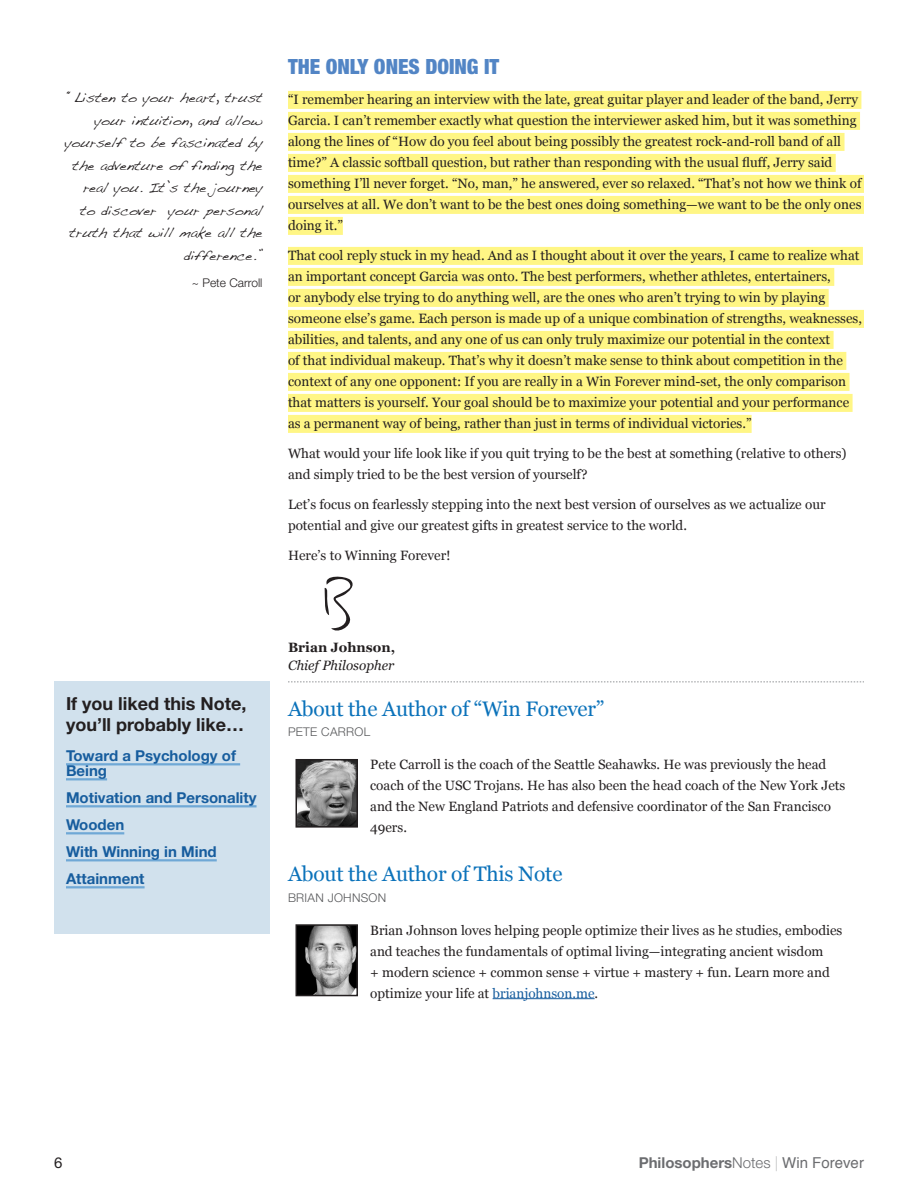
<style>
.page{position:relative;width:918px;height:1188px;background:#fff}
.page>*{position:absolute;margin:0;border:0;box-sizing:border-box;transform-origin:0 0}
.t1{font:21px "Georgia";letter-spacing:-.01em;color:#0b72ba}
.t2{font:900 condensed 21px "Helvetica Neue";color:#5285c5}
.t3{font:700 18px/21.6px "Helvetica Neue";color:#231f20}
.RECOMMENDATION_H2{font:700 15px/15px "Helvetica Neue";color:#175d9e}
.t4{font:700 15px "Helvetica Neue";color:#6c6d70}
.t5{font:15px "Helvetica Neue";color:#231f20}
.t6{font:13.5px/21px "Georgia";color:#231f20}
.P_TITLE{font:italic 13.5px "Georgia";color:#231f20}
.P_BOLD_NAME{font:700 13.5px "Georgia";color:#231f20}
.QUOTES{font:12px/22.5px "Dakota";color:#231f20;text-align:right}
.META{font:300 12px "Helvetica Neue";letter-spacing:.025em;color:#57585a}
.QUOTE_CITE{font:300 12px "Helvetica Neue";color:#231f20}
.s1{color:#175d9e}
.s2{font-weight:300}
.s3{font-weight:200}
.s4{font-family:"Helvetica";font-weight:400}
</style>
<div class="page">
<div style="left:288px;top:91px;width:573px;height:18px;background:#fff685"></div>
<div style="left:288px;top:112px;width:572px;height:18px;background:#fff685"></div>
<div style="left:288px;top:133px;width:557px;height:18px;background:#fff685"></div>
<div style="left:288px;top:154px;width:548px;height:18px;background:#fff685"></div>
<div style="left:288px;top:175px;width:576px;height:18px;background:#fff685"></div>
<div style="left:288px;top:196px;width:576px;height:18px;background:#fff685"></div>
<div style="left:288px;top:217px;width:55px;height:18px;background:#fff685"></div>
<div style="left:288px;top:247px;width:575px;height:18px;background:#fff685"></div>
<div style="left:288px;top:268px;width:546px;height:18px;background:#fff685"></div>
<div style="left:288px;top:289px;width:541px;height:18px;background:#fff685"></div>
<div style="left:288px;top:310px;width:576px;height:18px;background:#fff685"></div>
<div style="left:288px;top:331px;width:546px;height:18px;background:#fff685"></div>
<div style="left:288px;top:352px;width:558px;height:18px;background:#fff685"></div>
<div style="left:288px;top:373px;width:562px;height:18px;background:#fff685"></div>
<div style="left:288px;top:394px;width:565px;height:18px;background:#fff685"></div>
<div style="left:288px;top:415px;width:464px;height:18px;background:#fff685"></div>
<div style="left:54px;top:682px;width:216px;height:252px;background:#d1e1ed"></div>
<hr style="left:66px;top:763px;width:174px;height:2px;background:#6fa8d6">
<hr style="left:66px;top:778px;width:41px;height:2px;background:#6fa8d6">
<hr style="left:66px;top:805px;width:191px;height:2px;background:#6fa8d6">
<hr style="left:66px;top:832px;width:58px;height:2px;background:#6fa8d6">
<hr style="left:66px;top:859px;width:151px;height:2px;background:#6fa8d6">
<hr style="left:66px;top:886px;width:79px;height:2px;background:#6fa8d6">
<svg style="left:288px;top:682px;width:576px;height:1px"></svg>
<img style="left:299px;top:762px;width:56px;height:63px">
<div style="left:296px;top:759px;width:62px;height:69px;border:2px solid #231f20"></div>
<img style="left:299px;top:927px;width:56px;height:66px">
<div style="left:296px;top:924px;width:62px;height:72px;border:2px solid #231f20"></div>
<hr style="left:493px;top:998px;width:102px;height:1px;background:#175d9e">
<svg style="left:324px;top:576px;width:29px;height:55px"></svg>
<p class="QUOTES" style="left:65px;top:88px;width:199px">“Listen to your heart, trust your intuition, and allow yourself to be fascinated by the adventure of finding the real you. It’s the journey to discover your personal truth that will make all the difference.”</p>
<p class="QUOTE_CITE" style="left:192px;top:273px;width:72px">~ Pete Carroll</p>
<h1 class="t2" style="left:288px;top:50px;width:213px">THE ONLY ONES DOING IT</h1>
<p class="t6" style="left:288px;top:90px;width:575px">“I remember hearing an interview with the late, great guitar player and leader of the band, Jerry Garcia. I can’t remember exactly what question the interviewer asked him, but it was something along the lines of “How do you feel about being possibly the greatest rock-and-roll band of all time?” A classic softball question, but rather than responding with the usual fluff, Jerry said something I’ll never forget. “No, man,” he answered, ever so relaxed. “That’s not how we think of ourselves at all. We don’t want to be the best ones doing something—we want to be the only ones doing it.”</p>
<p class="t6" style="left:288px;top:246px;width:576px">That cool reply stuck in my head. And as I thought about it over the years, I came to realize what an important concept Garcia was onto. The best performers, whether athletes, entertainers,<br>or anybody else trying to do anything well, are the ones who aren’t trying to win by playing someone else’s game. Each person is made up of a unique combination of strengths, weaknesses, abilities, and talents, and any one of us can only truly maximize our potential in the context<br>of that individual makeup. That’s why it doesn’t make sense to think about competition in the context of any one opponent: If you are really in a Win Forever mind-set, the only comparison that matters is yourself. Your goal should be to maximize your potential and your performance as a permanent way of being, rather than just in terms of individual victories.”</p>
<p class="t6" style="left:288px;top:444px;width:560px">What would your life look like if you quit trying to be the best at something (relative to others) and simply tried to be the best version of yourself?</p>
<p class="t6" style="left:288px;top:495px;width:539px">Let’s focus on fearlessly stepping into the next best version of ourselves as we actualize our potential and give our greatest gifts in greatest service to the world.</p>
<p class="t6" style="left:288px;top:546px;width:164px">Here’s to Winning Forever!</p>
<h3 class="t3" style="left:66px;top:693px;width:182px">If you liked this Note, you’ll probably like…</h3>
<p class="RECOMMENDATION_H2" style="left:66px;top:749px;width:171px">Toward a Psychology of<br>Being</p>
<p class="RECOMMENDATION_H2" style="left:66px;top:791px;width:192px">Motivation and Personality</p>
<p class="RECOMMENDATION_H2" style="left:66px;top:818px;width:60px">Wooden</p>
<p class="RECOMMENDATION_H2" style="left:66px;top:845px;width:152px">With Winning in Mind</p>
<p class="RECOMMENDATION_H2" style="left:66px;top:872px;width:80px">Attainment</p>
<p class="P_BOLD_NAME" style="left:288px;top:638px;width:109px">Brian Johnson,</p>
<p class="P_TITLE" style="left:288px;top:656px;width:108px">Chief Philosopher</p>
<h1 class="t1" style="left:288px;top:696px;width:318px">About the Author of “Win Forever”</h1>
<p class="META" style="left:288px;top:723px;width:84px">PETE CARROL</p>
<p class="t6" style="left:370px;top:754px;width:477px">Pete Carroll is the coach of the Seattle Seahawks. He was previously the head coach of the USC Trojans. He has also been the head coach of the New York Jets and the New England Patriots and defensive coordinator of the San Francisco 49ers.</p>
<h1 class="t1" style="left:288px;top:861px;width:276px">About the Author of This Note</h1>
<p class="META" style="left:288px;top:888px;width:100px">BRIAN JOHNSON</p>
<p class="t6" style="left:370px;top:920px;width:474px">Brian Johnson loves helping people optimize their lives as he studies, embodies and teaches the fundamentals of optimal living—integrating ancient wisdom<br>+ modern science + common sense + virtue + mastery + fun. Learn more and optimize your life at <span class="s1">brianjohnson.me</span>.</p>
<p class="t5" style="left:54px;top:1152px;width:10px">6</p>
<p class="t4" style="left:639px;top:1151px;width:227px">Philosophers<span class="s2">Notes</span> <span class="s3">|</span> <span class="s4">Win Forever</span></p>
</div>
